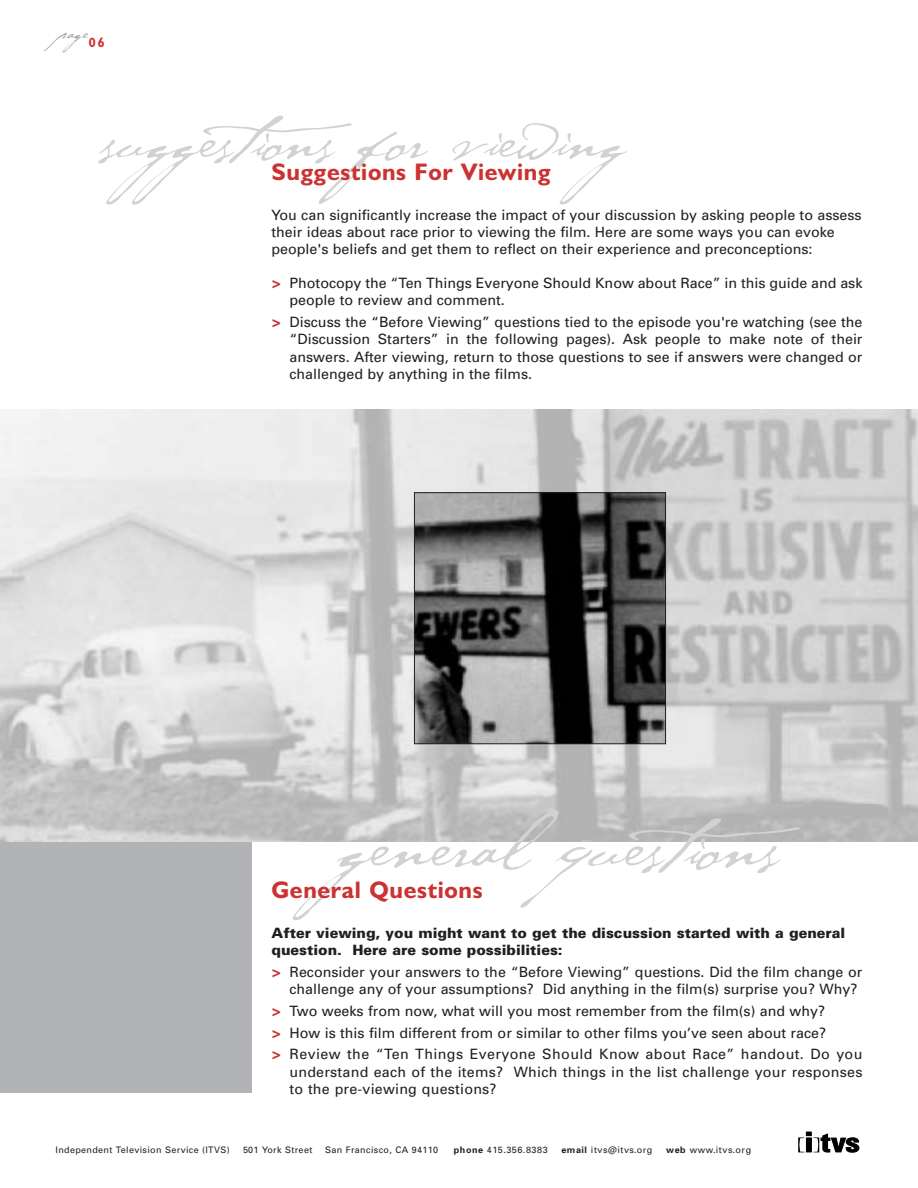
<style>
.page{position:relative;width:918px;height:1188px;background:#fff}
.page>*{position:absolute;margin:0;border:0;box-sizing:border-box;transform-origin:0 0}
.t1{font:81.3px "Cezanne";color:#d1d2d4}
.t2{font:70.8px "Cezanne";color:#d1d2d4}
.t3{font:700 24px "Humanist 521 BT";letter-spacing:.025em;color:#cb3231}
.t4{font:21px "Cezanne";color:#9d9fa2}
.t5{font:14.25px/17.2px "Univers";color:#231f20}
.t6{font:900 14.25px/17.1px "Univers";color:#231f20}
.t7{font:9px "Univers";letter-spacing:.04em;color:#231f20}
.t8{font:9px "Univers";letter-spacing:.06em;color:#231f20}
.s1{font-weight:900;font-size:15px;color:#cb3231}
.s2{font-weight:700}
</style>
<div class="page">
<svg style="left:798px;top:1132px;width:62px;height:21px"></svg>
<div style="left:0;top:842px;width:252px;height:252px;background:#b2b3b7"></div>
<img style="left:0;top:410px;width:918px;height:432px">
<img style="left:416px;top:494px;width:248px;height:248px">
<div style="left:414px;top:492px;width:252px;height:252px;border:1px solid #231f20"></div>
<h3 class="t4" style="left:58px;top:19px;width:48px">page<sub>06</sub></h3>
<h2 class="t2" style="left:100px;top:90px;width:568px">suggestions for viewing</h2>
<h3 class="t3" style="left:272px;top:163px;width:281px">Suggestions For Viewing</h3>
<p class="t5" style="left:272px;top:207px;width:592px">You can significantly increase the impact of your discussion by asking people to assess their ideas about race prior to viewing the film. Here are some ways you can evoke people's beliefs and get them to reflect on their experience and preconceptions:</p>
<p class="t5" style="left:290px;top:276px;width:575px;text-indent:-18px"><span class="s1">&gt;</span> Photocopy the “Ten Things Everyone Should Know about Race” in this guide and ask people to review and comment.</p>
<p class="t5" style="left:290px;top:315px;width:575px;text-align:justify;text-indent:-18px"><span class="s1">&gt;</span> Discuss the “Before Viewing” questions tied to the episode you're watching (see the “Discussion Starters” in the following pages). Ask people to make note of their answers. After viewing, return to those questions to see if answers were changed or challenged by anything in the films.</p>
<h1 class="t1" style="left:338px;top:789px;width:498px">general questions</h1>
<h3 class="t3" style="left:272px;top:881px;width:213px">General Questions</h3>
<p class="t6" style="left:272px;top:926px;width:575px">After viewing, you might want to get the discussion started with a general question. Here are some possibilities:</p>
<p class="t5" style="left:290px;top:964px;width:575px;text-indent:-18px"><span class="s1">&gt;</span> Reconsider your answers to the “Before Viewing” questions. Did the film change or challenge any of your assumptions? Did anything in the film(s) surprise you? Why?</p>
<p class="t5" style="left:272px;top:1001px;width:592px;line-height:21.8px"><span class="s1">&gt;</span> Two weeks from now, what will you most remember from the film(s) and why?<br><span class="s1">&gt;</span> How is this film different from or similar to other films you’ve seen about race?<br><span class="s1">&gt;</span> Review the “Ten Things Everyone Should Know about Race” handout. Do you</p>
<p class="t5" style="left:290px;top:1064px;width:574px">understand each of the items? Which things in the list challenge your responses to the pre-viewing questions?</p>
<p class="t7" style="left:56px;top:1146px;width:176px">Independent Television Service (ITVS)</p>
<p class="t7" style="left:243px;top:1146px;width:71px">501 York Street</p>
<p class="t7" style="left:325px;top:1146px;width:114px">San Francisco, CA 94110</p>
<p class="t8" style="left:454px;top:1146px;width:95px"><span class="s2">phone</span> 415.356.8383</p>
<p class="t8" style="left:561px;top:1146px;width:93px"><span class="s2">email</span> itvs@itvs.org</p>
<p class="t8" style="left:666px;top:1146px;width:86px"><span class="s2">web</span> www.itvs.org</p>
</div>
